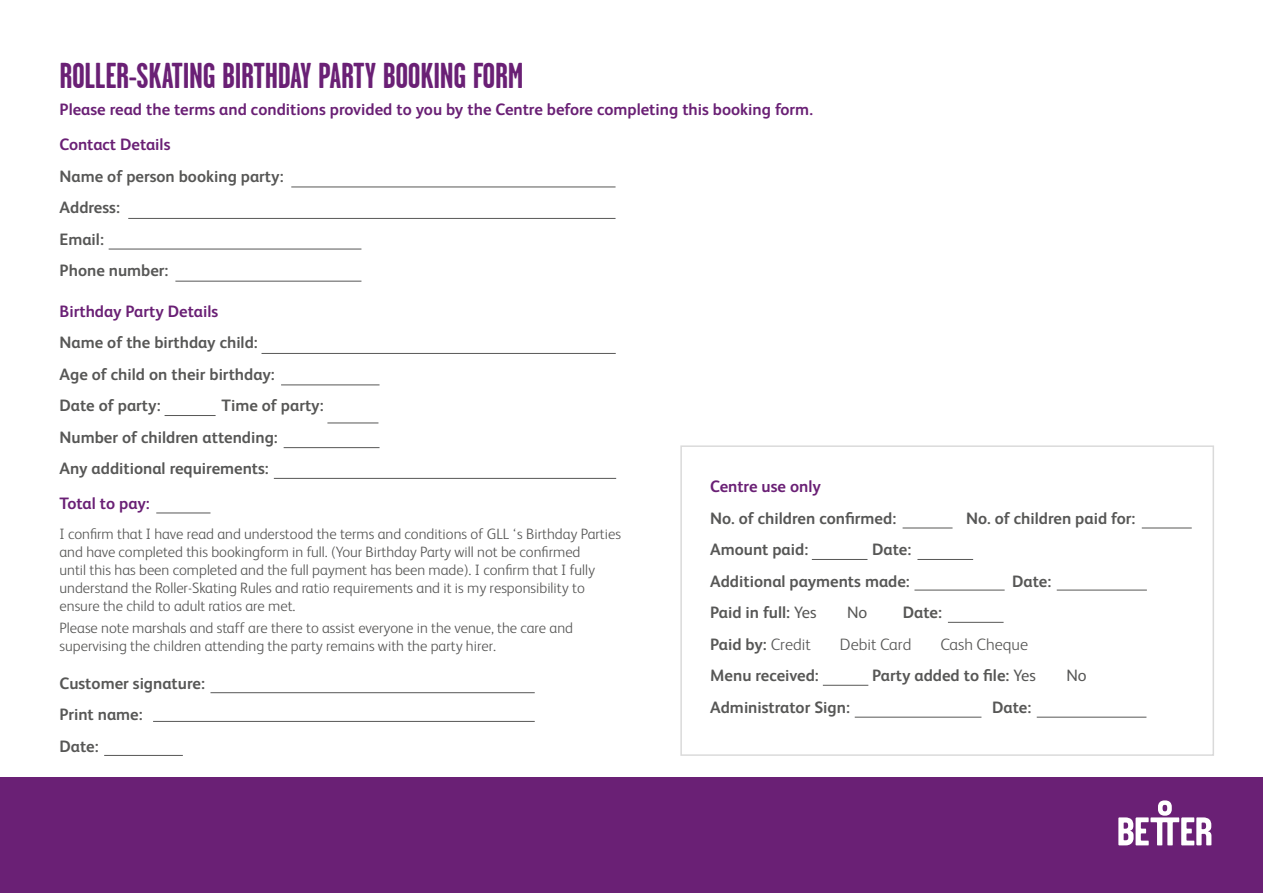
<style>
.page{position:relative;width:1263px;height:893px;background:#fff}
.page>*{position:absolute;margin:0;border:0;box-sizing:border-box;transform-origin:0 0}
.t1{font:700 36px "Garage Gothic";letter-spacing:-.01em;color:#6a2075}
.t2{font:700 16.5px/31.5px "FS Albert";color:#575756}
.t3{font:700 16.5px/35px "FS Albert";color:#6a2075}
.t4{font:300 16.5px "FS Albert";color:#575756}
.t5{font:16.5px "FS Albert";color:#575756}
.t6{font:300 15px/18px "FS Albert";color:#575756}
.s1{font-weight:400}
.s2{font-weight:300}
</style>
<div class="page">
<div style="left:0;top:777px;width:1263px;height:116px;background:#6a2075"></div>
<svg style="left:1118px;top:800px;width:93px;height:45px"></svg>
<hr style="left:291px;top:187px;width:324px;height:1px;background:#575756">
<hr style="left:210px;top:692px;width:325px;height:1px;background:#575756">
<hr style="left:153px;top:721px;width:382px;height:1px;background:#575756">
<hr style="left:156px;top:513px;width:54px;height:1px;background:#575756">
<hr style="left:261px;top:353px;width:355px;height:1px;background:#575756">
<hr style="left:274px;top:478px;width:342px;height:1px;background:#575756">
<hr style="left:128px;top:218px;width:487px;height:1px;background:#575756">
<hr style="left:281px;top:385px;width:98px;height:1px;background:#575756">
<hr style="left:175px;top:281px;width:186px;height:1px;background:#575756">
<hr style="left:284px;top:447px;width:95px;height:1px;background:#575756">
<hr style="left:109px;top:249px;width:252px;height:1px;background:#575756">
<hr style="left:165px;top:415px;width:51px;height:1px;background:#575756">
<hr style="left:104px;top:755px;width:79px;height:1px;background:#575756">
<hr style="left:327px;top:423px;width:51px;height:1px;background:#575756">
<hr style="left:902px;top:528px;width:50px;height:1px;background:#575756">
<hr style="left:1142px;top:528px;width:50px;height:1px;background:#575756">
<hr style="left:812px;top:559px;width:55px;height:1px;background:#575756">
<hr style="left:917px;top:559px;width:56px;height:1px;background:#575756">
<hr style="left:948px;top:622px;width:55px;height:1px;background:#575756">
<hr style="left:823px;top:685px;width:45px;height:1px;background:#575756">
<hr style="left:855px;top:717px;width:126px;height:1px;background:#575756">
<hr style="left:914px;top:590px;width:91px;height:1px;background:#575756">
<hr style="left:1057px;top:590px;width:90px;height:1px;background:#575756">
<hr style="left:1037px;top:717px;width:109px;height:1px;background:#575756">
<div style="left:680px;top:445px;width:534px;height:311px;border:2px solid #dadada"></div>
<h1 class="t1" style="left:60px;top:54px;width:465px">ROLLER-SKATING BIRTHDAY PARTY BOOKING FORM</h1>
<p class="t3" style="left:60px;top:92px;width:755px">Please read the terms and conditions provided to you by the Centre before completing this booking form.<br>Contact Details</p>
<p class="t2" style="left:60px;top:160px;width:226px">Name of person booking party:<br>Address:<br>Email:<br>Phone number:</p>
<p class="t3" style="left:60px;top:293px;width:160px">Birthday Party Details</p>
<p class="t2" style="left:60px;top:326px;width:217px">Name of the birthday child:<br>Age of child on their birthday:<br>Date of party:</p>
<p class="t2" style="left:60px;top:389px;width:266px;text-indent:162px">Time of party:<br>Number of children attending:<br>Any additional requirements:</p>
<p class="t3" style="left:60px;top:485px;width:92px">Total to pay:</p>
<p class="t6" style="left:60px;top:524px;width:563px">I confirm that I have read and understood the terms and conditions of GLL ‘s Birthday Parties and have completed this bookingform in full. (Your Birthday Party will not be confirmed<br>until this has been completed and the full payment has been made). I confirm that I fully understand the Roller-Skating Rules and ratio requirements and it is my responsibility to ensure the child to adult ratios are met.</p>
<p class="t6" style="left:60px;top:618px;width:515px">Please note marshals and staff are there to assist everyone in the venue, the care and supervising the children attending the party remains with the party hirer.</p>
<p class="t2" style="left:60px;top:667px;width:147px">Customer signature:<br>Print name:<br>Date:</p>
<p class="t3" style="left:710px;top:469px;width:112px">Centre use only</p>
<p class="t2" style="left:710px;top:502px;width:188px">No. of children confirmed:</p>
<p class="t2" style="left:966px;top:502px;width:171px">No. of children paid for:</p>
<p class="t2" style="left:710px;top:533px;width:100px">Amount paid:</p>
<p class="t2" style="left:710px;top:533px;width:203px;text-align:right">Date:<br>Additional payments made:</p>
<p class="t2" style="left:1012px;top:565px;width:41px">Date:</p>
<p class="t2" style="left:710px;top:596px;width:108px">Paid in full: <span class="s1">Yes</span></p>
<p class="t5" style="left:847px;top:602px;width:22px">No</p>
<p class="t2" style="left:903px;top:596px;width:41px">Date:</p>
<p class="t2" style="left:710px;top:628px;width:102px">Paid by: <span class="s2">Credit</span></p>
<p class="t4" style="left:840px;top:633px;width:73px">Debit Card</p>
<p class="t4" style="left:940px;top:633px;width:89px">Cash Cheque</p>
<p class="t2" style="left:710px;top:659px;width:110px">Menu received:</p>
<p class="t2" style="left:872px;top:659px;width:165px">Party added to file: <span class="s1">Yes</span></p>
<p class="t5" style="left:1066px;top:665px;width:22px">No</p>
<p class="t2" style="left:710px;top:691px;width:141px">Administrator Sign:</p>
<p class="t2" style="left:992px;top:691px;width:41px">Date:</p>
</div>
